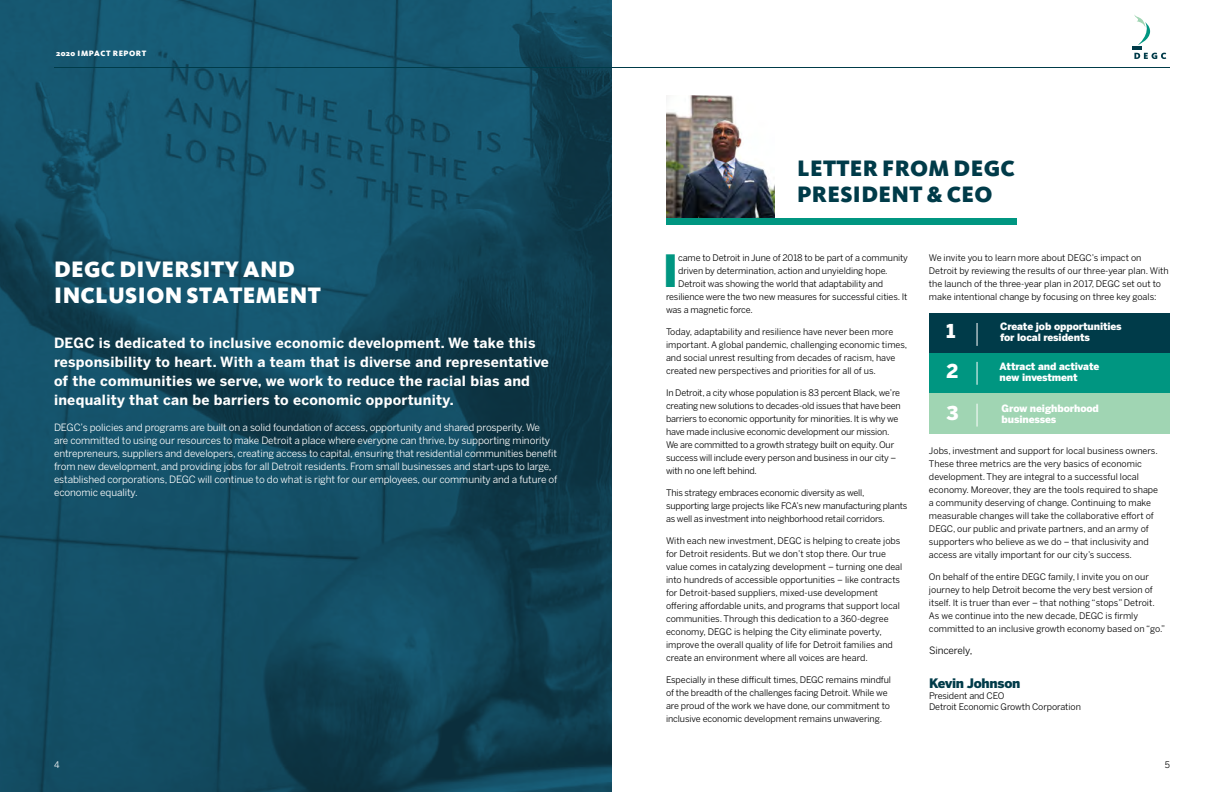
<style>
.page{position:relative;width:1224px;height:792px;background:#fff}
.page>*{position:absolute;margin:0;border:0;box-sizing:border-box;transform-origin:0 0}
.t1{font:900 44.1px "Benton Sans";color:#009681}
.t2{font:900 23px/26px "Kievit";letter-spacing:.015em;color:#fff}
.t3{font:900 23px/26px "Kievit";letter-spacing:.015em;color:#003b49}
.t4{font:900 19px/39.3px "Benton Sans";color:#fff}
.t5{font:700 14px/19px "Benton Sans";letter-spacing:.02em;color:#fff}
.t6{font:900 13px "Benton Sans";letter-spacing:-.02em;color:#003b49}
.t7{font:10px/13px "Benton Sans";letter-spacing:-.01em;color:#fff}
.t8{font:900 10px/11px "Benton Sans";letter-spacing:-.01em;color:#fff}
.t9{font:10px "Benton Sans";letter-spacing:-.01em;color:#000}
.t10{font:9px/13px "Benton Sans";letter-spacing:-.01em;color:#000}
.t11{font:9px "Benton Sans";color:#fff}
.t12{font:900 8px "Kievit";letter-spacing:.065em;color:#fff}
</style>
<div class="page">
<svg style="left:1132px;top:15px;width:34px;height:44px"></svg>
<img style="left:0;top:0;width:612px;height:792px">
<hr style="left:54px;top:67px;width:1116px;height:1px;background:#003b49">
<div style="left:929px;top:313px;width:241px;height:40px;background:#003b49"></div>
<div style="left:929px;top:353px;width:241px;height:40px;background:#009681"></div>
<div style="left:929px;top:393px;width:241px;height:41px;background:#a0d5b3"></div>
<img style="left:666px;top:95px;width:109px;height:124px">
<div style="left:666px;top:219px;width:351px;height:6px;background:#009681"></div>
<svg style="left:977px;top:323px;width:1px;height:23px"></svg>
<svg style="left:977px;top:362px;width:1px;height:23px"></svg>
<svg style="left:977px;top:404px;width:1px;height:23px"></svg>
<p class="t12" style="left:56px;top:49px;width:92px">2020 IMPACT REPORT</p>
<h2 class="t2" style="left:54px;top:256px;width:268px">DEGC DIVERSITY AND<br>INCLUSION STATEMENT</h2>
<p class="t5" style="left:54px;top:333px;width:496px">DEGC is dedicated to inclusive economic development. We take this responsibility to heart. With a team that is diverse and representative of the communities we serve, we work to reduce the racial bias and inequality that can be barriers to economic opportunity.</p>
<p class="t7" style="left:54px;top:421px;width:505px">DEGC’s policies and programs are built on a solid foundation of access, opportunity and shared prosperity. We<br>are committed to using our resources to make Detroit a place where everyone can thrive, by supporting minority entrepreneurs, suppliers and developers, creating access to capital, ensuring that residential communities benefit from new development, and providing jobs for all Detroit residents. From small businesses and start-ups to large, established corporations, DEGC will continue to do what is right for our employees, our community and a future of economic equality.</p>
<h2 class="t3" style="left:797px;top:155px;width:219px">LETTER FROM DEGC<br>PRESIDENT &amp; CEO</h2>
<h1 class="t1" style="left:663px;top:245px;width:17px">I</h1>
<p class="t10" style="left:678px;top:251px;width:231px">came to Detroit in June of 2018 to be part of a community</p>
<p class="t10" style="left:678px;top:264px;width:211px">driven by determination, action and unyielding hope.</p>
<p class="t10" style="left:678px;top:277px;width:207px">Detroit was showing the world that adaptability and</p>
<p class="t10" style="left:666px;top:290px;width:243px">resilience were the two new measures for successful cities. It</p>
<p class="t10" style="left:666px;top:303px;width:88px">was a magnetic force.</p>
<p class="t10" style="left:666px;top:325px;width:243px">Today, adaptability and resilience have never been more important. A global pandemic, challenging economic times, and social unrest resulting from decades of racism, have created new perspectives and priorities for all of us.</p>
<p class="t10" style="left:666px;top:386px;width:236px">In Detroit, a city whose population is 83 percent Black, we’re creating new solutions to decades-old issues that have been barriers to economic opportunity for minorities. It is why we have made inclusive economic development our mission.<br>We are committed to a growth strategy built on equity. Our success will include every person and business in our city – with no one left behind.</p>
<p class="t10" style="left:666px;top:486px;width:243px">This strategy embraces economic diversity as well, supporting large projects like FCA’s new manufacturing plants as well as investment into neighborhood retail corridors.</p>
<p class="t10" style="left:666px;top:534px;width:238px">With each new investment, DEGC is helping to create jobs for Detroit residents. But we don’t stop there. Our true value comes in catalyzing development – turning one deal into hundreds of accessible opportunities – like contracts for Detroit-based suppliers, mixed-use development offering affordable units, and programs that support local communities. Through this dedication to a 360-degree economy, DEGC is helping the City eliminate poverty, improve the overall quality of life for Detroit families and create an environment where all voices are heard.</p>
<p class="t10" style="left:666px;top:673px;width:227px">Especially in these difficult times, DEGC remains mindful of the breadth of the challenges facing Detroit. While we are proud of the work we have done, our commitment to inclusive economic development remains unwavering.</p>
<p class="t10" style="left:929px;top:251px;width:241px">We invite you to learn more about DEGC’s impact on Detroit by reviewing the results of our three-year plan. With the launch of the three-year plan in 2017, DEGC set out to make intentional change by focusing on three key goals:</p>
<h3 class="t4" style="left:947px;top:311px;width:13px">1<br>2</h3>
<h3 class="t4" style="left:947px;top:393px;width:14px">3</h3>
<p class="t8" style="left:1000px;top:321px;width:123px">Create job opportunities for local residents</p>
<p class="t8" style="left:1000px;top:361px;width:101px">Attract and activate new investment</p>
<p class="t8" style="left:1002px;top:403px;width:99px">Grow neighborhood businesses</p>
<p class="t10" style="left:929px;top:444px;width:231px">Jobs, investment and support for local business owners.<br>These three metrics are the very basics of economic development. They are integral to a successful local economy. Moreover, they are the tools required to shape a community deserving of change. Continuing to make measurable changes will take the collaborative effort of DEGC, our public and private partners, and an army of supporters who believe as we do – that inclusivity and access are vitally important for our city’s success.</p>
<p class="t10" style="left:929px;top:570px;width:238px">On behalf of the entire DEGC family, I invite you on our journey to help Detroit become the very best version of itself. It is truer than ever – that nothing “stops” Detroit.<br>As we continue into the new decade, DEGC is firmly committed to an inclusive growth economy based on “go.”</p>
<p class="t9" style="left:929px;top:645px;width:45px">Sincerely,</p>
<h3 class="t6" style="left:929px;top:676px;width:93px">Kevin Johnson</h3>
<p class="t10" style="left:929px;top:690px;width:153px;line-height:11px">President and CEO<br>Detroit Economic Growth Corporation</p>
<p class="t11" style="left:54px;top:760px;width:7px">4</p>
<p class="t10" style="left:1165px;top:758px;width:7px">5</p>
</div>
